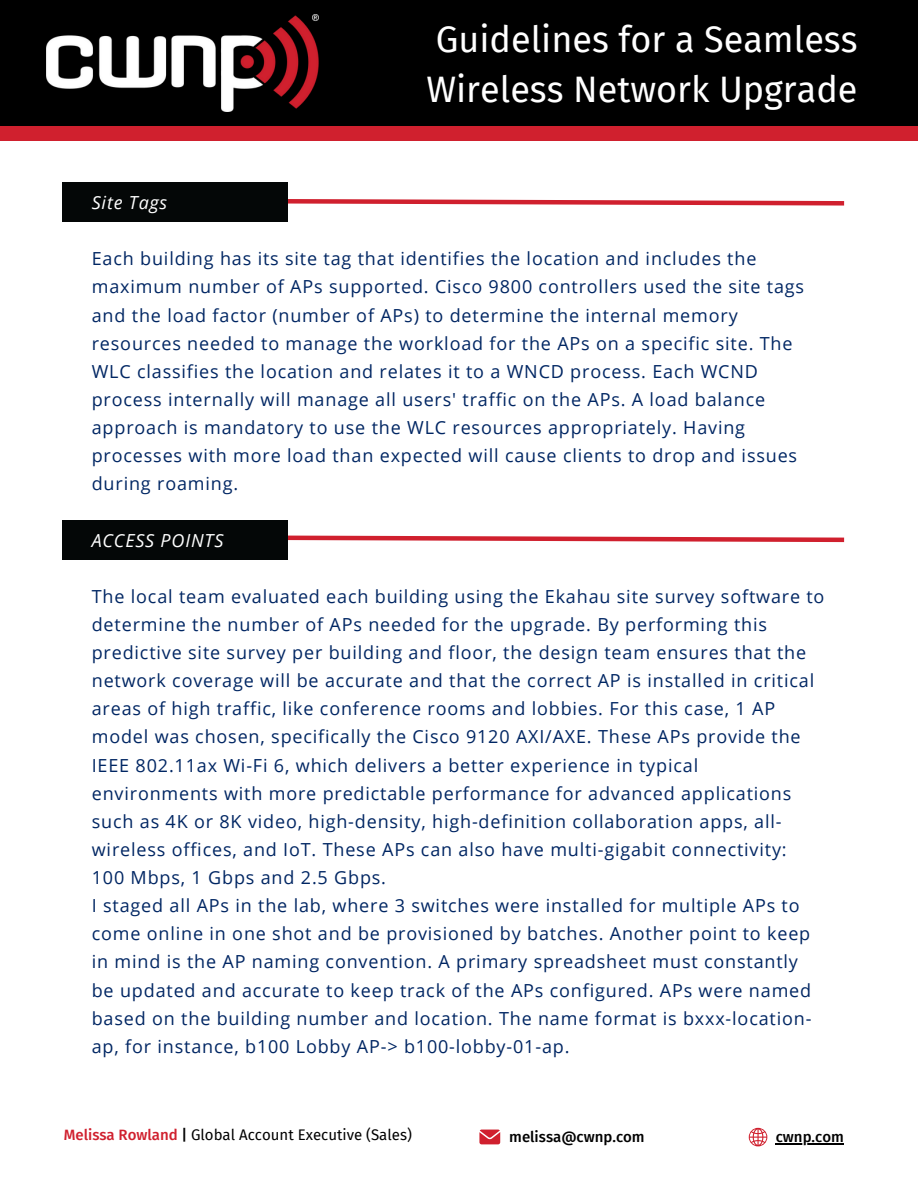
<style>
.page{position:relative;width:918px;height:1188px;background:#fff}
.page>*{position:absolute;margin:0;border:0;box-sizing:border-box;transform-origin:0 0}
.t1{font:36px/49.5px "Fira Sans";color:#fff}
.t2{font:18px/28.2px "Open Sans";letter-spacing:.045em;color:#002663}
.t3{font:italic 18px "Open Sans";letter-spacing:.045em;color:#fff}
.t4{font:15px "Fira Sans";color:#000}
.t5{font:500 15px "Fira Sans";color:#000}
.s1{font-weight:500;color:#d0202e}
.s2{font-weight:500}
</style>
<div class="page">
<div style="left:0;top:37px;width:918px;height:104px;background:#d0202e"></div>
<div style="left:0;top:0;width:918px;height:126px;background:#000"></div>
<svg style="left:479px;top:1130px;width:21px;height:14px"></svg>
<svg style="left:749px;top:1128px;width:18px;height:18px"></svg>
<hr style="left:776px;top:1143px;width:68px;height:1px;background:#000">
<img style="left:46px;top:14px;width:272px;height:98px">
<svg style="left:288px;top:199px;width:557px;height:7px"></svg>
<div style="left:62px;top:182px;width:226px;height:40px;background:#040707"></div>
<svg style="left:288px;top:535px;width:557px;height:8px"></svg>
<div style="left:62px;top:520px;width:226px;height:40px;background:#040707"></div>
<p class="t1" style="left:426px;top:16px;width:433px">Guidelines for a Seamless<br>Wireless Network Upgrade</p>
<h3 class="t3" style="left:92px;top:190px;width:77px">Site Tags</h3>
<h3 class="t2" style="left:92px;top:244px;width:714px">Each building has its site tag that identifies the location and includes the maximum number of APs supported. Cisco 9800 controllers used the site tags and the load factor (number of APs) to determine the internal memory resources needed to manage the workload for the APs on a specific site. The WLC classifies the location and relates it to a WNCD process. Each WCND process internally will manage all users' traffic on the APs. A load balance approach is mandatory to use the WLC resources appropriately. Having processes with more load than expected will cause clients to drop and issues during roaming.</h3>
<h2 class="t3" style="left:92px;top:527px;width:133px">ACCESS POINTS</h2>
<h3 class="t2" style="left:92px;top:582px;width:734px">The local team evaluated each building using the Ekahau site survey software to determine the number of APs needed for the upgrade. By performing this predictive site survey per building and floor, the design team ensures that the network coverage will be accurate and that the correct AP is installed in critical areas of high traffic, like conference rooms and lobbies. For this case, 1 AP model was chosen, specifically the Cisco 9120 AXI/AXE. These APs provide the IEEE 802.11ax Wi-Fi 6, which delivers a better experience in typical environments with more predictable performance for advanced applications such as 4K or 8K video, high-density, high-definition collaboration apps, all&shy;wireless offices, and IoT. These APs can also have multi-gigabit connectivity:<br>100 Mbps, 1 Gbps and 2.5 Gbps.<br>I staged all APs in the lab, where 3 switches were installed for multiple APs to come online in one shot and be provisioned by batches. Another point to keep in mind is the AP naming convention. A primary spreadsheet must constantly<br>be updated and accurate to keep track of the APs configured. APs were named based on the building number and location. The name format is bxxx-location&shy;ap, for instance, b100 Lobby AP-&gt; b100-lobby-01-ap.</h3>
<h1 class="t4" style="left:64px;top:1126px;width:350px"><span class="s1">Melissa Rowland</span> <span class="s2">|</span> Global Account Executive (Sales)</h1>
<p class="t5" style="left:509px;top:1128px;width:137px">melissa@cwnp.com</p>
<p class="t5" style="left:776px;top:1128px;width:70px">cwnp.com</p>
</div>
